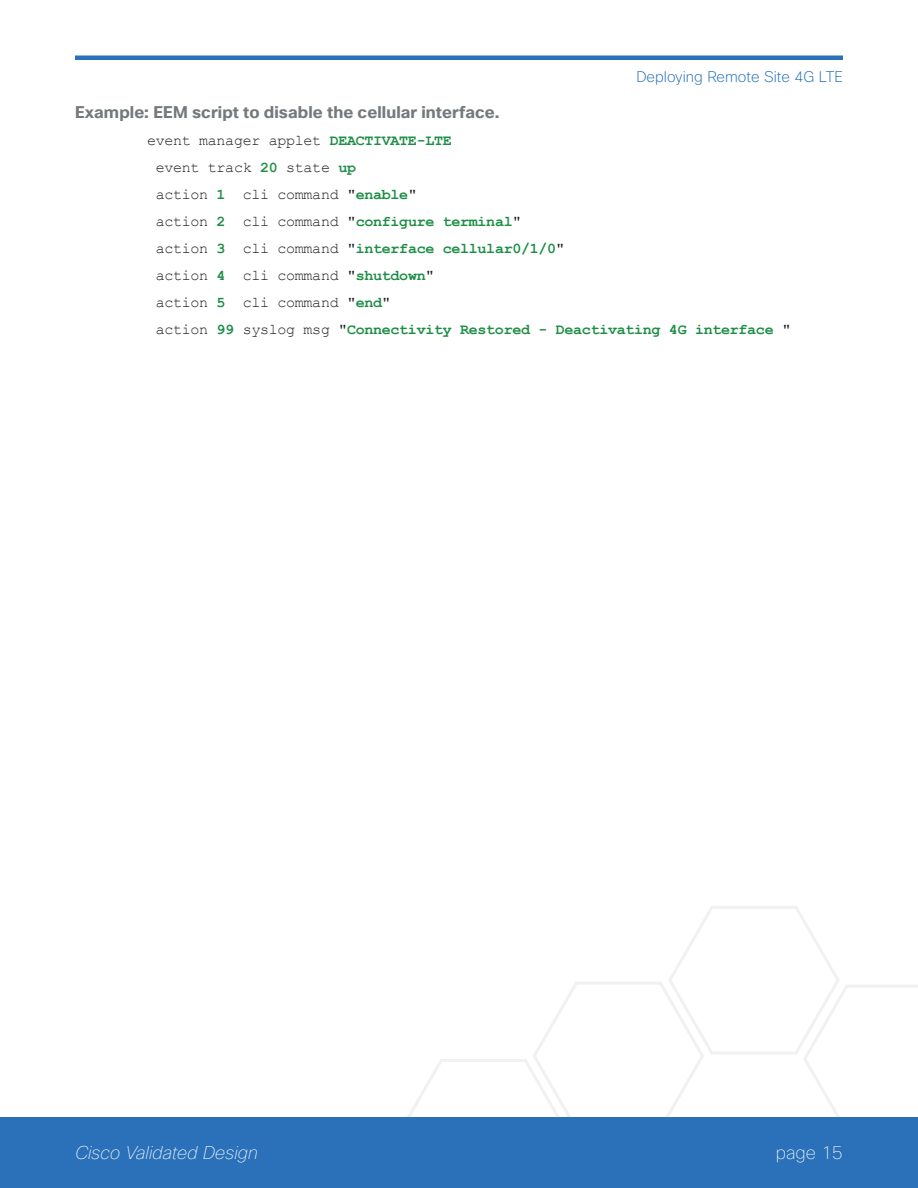
<style>
.page{position:relative;width:918px;height:1188px;background:#fff}
.page>*{position:absolute;margin:0;border:0;box-sizing:border-box;transform-origin:0 0}
.t1{font:italic 100 18px "Cisco Sans";color:#fff}
.t2{font:100 18px "Cisco Sans";color:#fff}
.t3{font:700 16.5px "Cisco Sans";letter-spacing:.005em;color:#75797c}
.t4{font:15px/27px "Courier New";letter-spacing:-.02em;color:#231f20}
.t5{font:200 15px "Cisco Sans";color:#2a71b9}
.s1{font-weight:700;color:#1d8e45}
</style>
<div class="page">
<svg style="left:396px;top:906px;width:522px;height:212px"></svg>
<div style="left:0;top:1118px;width:918px;height:70px;background:#2a71b9"></div>
<hr style="left:75px;top:56px;width:768px;height:4px;background:#2a71b9">
<p class="t5" style="left:636px;top:68px;width:208px">Deploying Remote Site 4G LTE</p>
<p class="t3" style="left:75px;top:102px;width:426px">Example: EEM script to disable the cellular interface.</p>
<p class="t4" style="left:156px;top:126px;width:637px;text-indent:-9px">event manager applet <span class="s1">DEACTIVATE-LTE<br></span>event track <span class="s1">20</span> state <span class="s1">up<br></span>action <span class="s1">1</span> cli command "<span class="s1">enable</span>"<br>action <span class="s1">2</span> cli command "<span class="s1">configure terminal</span>"<br>action <span class="s1">3</span> cli command "<span class="s1">interface cellular0/1/0</span>"<br>action <span class="s1">4</span> cli command "<span class="s1">shutdown</span>"<br>action <span class="s1">5</span> cli command "<span class="s1">end</span>"<br>action <span class="s1">99</span> syslog msg "<span class="s1">Connectivity Restored - Deactivating 4G interface</span> "</p>
<p class="t1" style="left:75px;top:1141px;width:184px">Cisco Validated Design</p>
<p class="t2" style="left:776px;top:1141px;width:69px">page 15</p>
</div>
